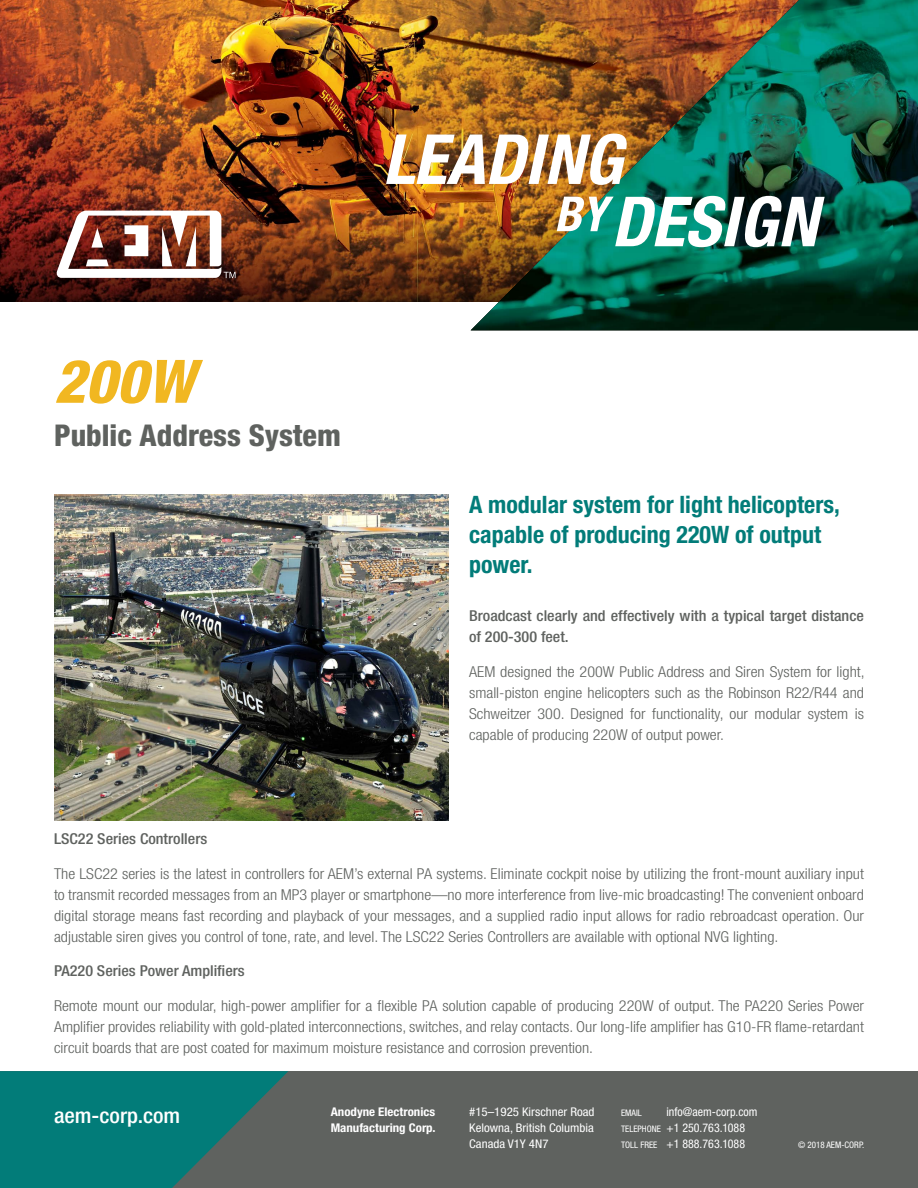
<style>
.page{position:relative;width:918px;height:1188px;background:#fff}
.page>*{position:absolute;margin:0;border:0;box-sizing:border-box;transform-origin:0 0}
.t1{font:italic 800 condensed 60px "Helvetica Neue";color:#f1b721}
.t2{font:800 condensed 30px "Helvetica Neue";color:#5f625f}
.t3{font:700 condensed 24px/30px "Helvetica Neue";color:#027c79}
.t4{font:500 condensed 21px "Helvetica Neue";color:#fff;scale:1.08 1}
.t5{font:300 condensed 15px/21px "Helvetica Neue";color:#5f625f;text-align:justify;scale:1.08 1}
.t6{font:500 condensed 15px/21px "Helvetica Neue";color:#5f625f;scale:1.08 1}
.t7{font:condensed 12px/15.8px "Helvetica Neue";color:#fff}
.t8{font:condensed 12px/15.8px "Helvetica Neue";color:#fff;text-align:justify;scale:1.08 1}
.t9{font:700 condensed 12px/15.8px "Helvetica Neue";color:#fff;scale:1.08 1}
.t10{font:condensed 9px "Helvetica Neue";color:#fff}
.s1{font-size:9px}
</style>
<div class="page">
<img style="left:0;top:0;width:471px;height:205px">
<img style="left:0;top:205px;width:471px;height:96px">
<img style="left:56px;top:211px;width:180px;height:67px">
<img style="left:471px;top:0;width:447px;height:330px">
<img style="left:386px;top:134px;width:242px;height:51px">
<svg style="left:557px;top:196px;width:268px;height:51px"></svg>
<div style="left:0;top:1071px;width:918px;height:117px;background:#5f625f"></div>
<svg style="left:0;top:1071px;width:288px;height:117px"></svg>
<img style="left:54px;top:495px;width:395px;height:326px">
<h1 class="t1" style="left:54px;top:344px;width:142px">200W</h1>
<h2 class="t2" style="left:54px;top:417px;width:288px">Public Address System</h2>
<h3 class="t3" style="left:469px;top:489px;width:372px">A modular system for light helicopters, capable of producing 220W of output power.</h3>
<p class="t6" style="left:469px;top:605px;width:367px">Broadcast clearly and effectively with a typical target distance of 200-300 feet.</p>
<p class="t5" style="left:469px;top:661px;width:368px">AEM designed the 200W Public Address and Siren System for light, small-piston engine helicopters such as the Robinson R22/R44 and Schweitzer 300. Designed for functionality, our modular system is capable of producing 220W of output power.</p>
<p class="t6" style="left:54px;top:828px;width:143px">LSC22 Series Controllers</p>
<p class="t5" style="left:54px;top:863px;width:752px">The LSC22 series is the latest in controllers for AEM’s external PA systems. Eliminate cockpit noise by utilizing the front-mount auxiliary input to transmit recorded messages from an MP3 player or smartphone—no more interference from live-mic broadcasting! The convenient onboard digital storage means fast recording and playback of your messages, and a supplied radio input allows for radio rebroadcast operation. Our adjustable siren gives you control of tone, rate, and level. The LSC22 Series Controllers are available with optional NVG lighting.</p>
<p class="t6" style="left:54px;top:960px;width:178px">PA220 Series Power Amplifiers</p>
<p class="t5" style="left:54px;top:995px;width:752px">Remote mount our modular, high-power amplifier for a flexible PA solution capable of producing 220W of output. The PA220 Series Power Amplifier provides reliability with gold-plated interconnections, switches, and relay contacts. Our long-life amplifier has G10-FR flame-retardant circuit boards that are post coated for maximum moisture resistance and corrosion prevention.</p>
<h3 class="t4" style="left:54px;top:1103px;width:118px">aem-corp.com</h3>
<p class="t9" style="left:331px;top:1104px;width:99px">Anodyne Electronics<br>Manufacturing Corp.</p>
<p class="t8" style="left:469px;top:1104px;width:118px">#15–1925 Kirschner Road Kelowna, British Columbia Canada V1Y 4N7</p>
<p class="t10" style="left:621px;top:1108px;width:22px">EMAIL</p>
<p class="t7" style="left:621px;top:1104px;width:138px;text-indent:45px">info@aem-corp.com<br><span class="s1">TELEPHONE</span> +1 250.763.1088<br><span class="s1">TOLL FREE</span> +1 888.763.1088</p>
<p class="t10" style="left:798px;top:1139px;width:68px">© 2018 AEM-CORP.</p>
</div>
